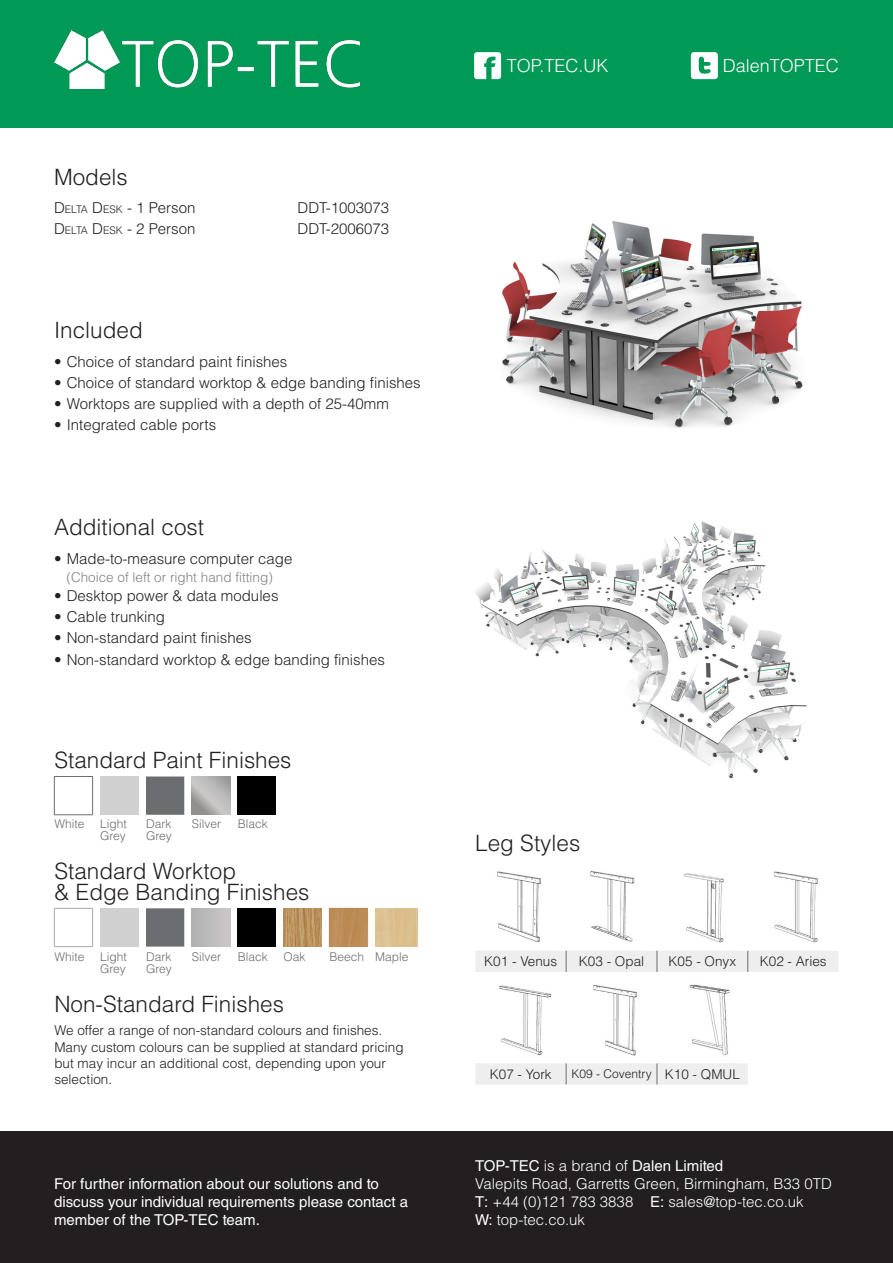
<style>
.page{position:relative;width:893px;height:1263px;background:#fff}
.page>*{position:absolute;margin:0;border:0;box-sizing:border-box;transform-origin:0 0}
.Main_SUBTITLE{font:300 22.5px "Helvetica LT Std";color:#231f20}
.t1{font:300 18px "Helvetica LT Std";color:#fff}
.Main_BODY{font:300 15px "Helvetica LT Std";color:#231f20}
.t2{font:15px/18px "Helvetica LT Std";color:#fff}
.t3{font:300 15px "Helvetica LT Std";color:#fff}
.t4{font:300 13.5px/16.2px "Helvetica LT Std";color:#231f20}
.Main_BODY_BULLETS{font:300 13.5px "Helvetica LT Std";color:#808285}
.t5{font:300 12px/12px "Helvetica LT Std";color:#6c6d70}
.t6{font:300 12px "Helvetica LT Std";color:#231f20}
.s1{font-style:inherit}
.s2{font-size:10.5px}
.s3{font-weight:300}
.s4{font-weight:400}
</style>
<div class="page">
<div style="left:0;top:0;width:893px;height:128px;background:#009956"></div>
<div style="left:0;top:1131px;width:893px;height:132px;background:#231f20"></div>
<img style="left:54px;top:30px;width:305px;height:59px">
<svg style="left:474px;top:52px;width:27px;height:27px"></svg>
<svg style="left:691px;top:52px;width:27px;height:27px"></svg>
<img style="left:502px;top:221px;width:301px;height:207px">
<img style="left:475px;top:521px;width:332px;height:258px">
<div style="left:100px;top:776px;width:38px;height:39px;background:#cfd0cf"></div>
<svg style="left:146px;top:776px;width:38px;height:170px"></svg>
<svg style="left:192px;top:776px;width:38px;height:39px"></svg>
<div style="left:238px;top:776px;width:38px;height:39px;background:#000001"></div>
<div style="left:100px;top:908px;width:38px;height:38px;background:#cfd0cf"></div>
<div style="left:192px;top:908px;width:38px;height:38px;background:#bdbcbc"></div>
<div style="left:238px;top:908px;width:38px;height:38px;background:#000001"></div>
<hr style="left:54px;top:776px;width:39px;height:1px;background:#6c6d70">
<hr style="left:54px;top:777px;width:1px;height:37px;background:#6c6d70">
<hr style="left:92px;top:777px;width:1px;height:37px;background:#6c6d70">
<hr style="left:54px;top:814px;width:39px;height:1px;background:#6c6d70">
<hr style="left:54px;top:908px;width:39px;height:1px;background:#aaabaf">
<hr style="left:54px;top:909px;width:1px;height:37px;background:#aaabaf">
<hr style="left:92px;top:909px;width:1px;height:37px;background:#aaabaf">
<hr style="left:329px;top:908px;width:39px;height:1px;background:#aaabaf">
<hr style="left:329px;top:909px;width:1px;height:37px;background:#aaabaf">
<hr style="left:367px;top:909px;width:1px;height:37px;background:#aaabaf">
<hr style="left:54px;top:946px;width:39px;height:1px;background:#aaabaf">
<hr style="left:329px;top:946px;width:39px;height:1px;background:#aaabaf">
<img style="left:283px;top:908px;width:39px;height:38px">
<img style="left:330px;top:909px;width:37px;height:37px">
<img style="left:375px;top:908px;width:43px;height:38px">
<div style="left:475px;top:950px;width:364px;height:22px;background:#eeeeef"></div>
<div style="left:475px;top:1063px;width:273px;height:21px;background:#eeeeef"></div>
<img style="left:497px;top:871px;width:321px;height:72px">
<img style="left:499px;top:984px;width:231px;height:72px">
<p class="Main_SUBTITLE" style="left:54px;top:162px;width:75px">Models</p>
<p class="Main_BODY" style="left:54px;top:198px;width:143px"><span class="s1">D</span><span class="s2">ELTA</span> <span class="s1">D</span><span class="s2">ESK</span> - 1 Person</p>
<p class="Main_BODY" style="left:298px;top:198px;width:93px">DDT-1003073</p>
<p class="Main_BODY" style="left:54px;top:220px;width:143px"><span class="s1">D</span><span class="s2">ELTA</span> <span class="s1">D</span><span class="s2">ESK</span> - 2 Person</p>
<p class="Main_BODY" style="left:298px;top:220px;width:93px">DDT-2006073</p>
<p class="Main_SUBTITLE" style="left:54px;top:316px;width:90px">Included</p>
<p class="Main_BODY" style="left:54px;top:352px;width:235px">• Choice of standard paint finishes</p>
<p class="Main_BODY" style="left:54px;top:373px;width:368px">• Choice of standard worktop &amp; edge banding finishes</p>
<p class="Main_BODY" style="left:54px;top:394px;width:336px">• Worktops are supplied with a depth of 25-40mm</p>
<p class="Main_BODY" style="left:54px;top:416px;width:164px">• Integrated cable ports</p>
<p class="Main_SUBTITLE" style="left:54px;top:513px;width:152px">Additional cost</p>
<p class="Main_BODY" style="left:54px;top:549px;width:240px">• Made-to-measure computer cage</p>
<p class="Main_BODY_BULLETS" style="left:67px;top:568px;width:208px">(Choice of left or right hand fitting)</p>
<p class="Main_BODY" style="left:54px;top:586px;width:226px">• Desktop power &amp; data modules</p>
<p class="Main_BODY" style="left:54px;top:607px;width:113px">• Cable trunking</p>
<p class="Main_BODY" style="left:54px;top:629px;width:199px">• Non-standard paint finishes</p>
<p class="Main_BODY" style="left:54px;top:650px;width:332px">• Non-standard worktop &amp; edge banding finishes</p>
<p class="Main_SUBTITLE" style="left:54px;top:746px;width:239px">Standard Paint Finishes</p>
<p class="t5" style="left:54px;top:817px;width:32px">White</p>
<p class="t5" style="left:100px;top:817px;width:28px">Light<br>Grey</p>
<p class="t5" style="left:146px;top:817px;width:27px">Dark<br>Grey</p>
<p class="t5" style="left:192px;top:817px;width:31px">Silver</p>
<p class="t5" style="left:238px;top:817px;width:32px">Black</p>
<p class="Main_SUBTITLE" style="left:54px;top:857px;width:183px">Standard Worktop</p>
<p class="Main_SUBTITLE" style="left:54px;top:878px;width:257px">&amp; Edge Banding Finishes</p>
<p class="t5" style="left:54px;top:950px;width:32px">White</p>
<p class="t5" style="left:100px;top:950px;width:28px">Light<br>Grey</p>
<p class="t5" style="left:146px;top:950px;width:27px">Dark<br>Grey</p>
<p class="t5" style="left:192px;top:950px;width:31px">Silver</p>
<p class="t5" style="left:238px;top:950px;width:32px">Black</p>
<p class="t5" style="left:283px;top:950px;width:24px">Oak</p>
<p class="t5" style="left:329px;top:950px;width:36px">Beech</p>
<p class="t5" style="left:375px;top:950px;width:35px">Maple</p>
<p class="Main_SUBTITLE" style="left:54px;top:990px;width:231px">Non-Standard Finishes</p>
<p class="t4" style="left:54px;top:1022px;width:351px">We offer a range of non-standard colours and finishes.<br>Many custom colours can be supplied at standard pricing but may incur an additional cost, depending upon your selection.</p>
<p class="t2" style="left:54px;top:1174px;width:356px">For further information about our solutions and to discuss your individual requirements please contact a member of the TOP-TEC team.</p>
<p class="t1" style="left:507px;top:54px;width:103px">TOP.TEC.UK</p>
<p class="t1" style="left:723px;top:54px;width:118px">DalenTOPTEC</p>
<p class="Main_SUBTITLE" style="left:475px;top:829px;width:107px">Leg Styles</p>
<p class="t4" style="left:484px;top:953px;width:74px">K01 - Venus</p>
<p class="t4" style="left:579px;top:953px;width:67px">K03 - Opal</p>
<p class="t4" style="left:669px;top:953px;width:69px">K05 - Onyx</p>
<p class="t4" style="left:760px;top:953px;width:68px">K02 - Aries</p>
<p class="t4" style="left:490px;top:1066px;width:63px">K07 - York</p>
<p class="t6" style="left:571px;top:1066px;width:82px">K09 - Coventry</p>
<p class="t4" style="left:665px;top:1066px;width:77px">K10 - QMUL</p>
<p class="t2" style="left:475px;top:1156px;width:249px">TOP-TEC <span class="s3">is a brand of</span> Dalen Limited</p>
<p class="t3" style="left:475px;top:1174px;width:358px">Valepits Road, Garretts Green, Birmingham, B33 0TD</p>
<p class="t3" style="left:475px;top:1192px;width:330px"><span class="s4">T:</span> +44 (0)121 783 3838 <span class="s4">E:</span> sales@top-tec.co.uk</p>
<p class="t3" style="left:475px;top:1210px;width:111px"><span class="s4">W:</span> top-tec.co.uk</p>
</div>
